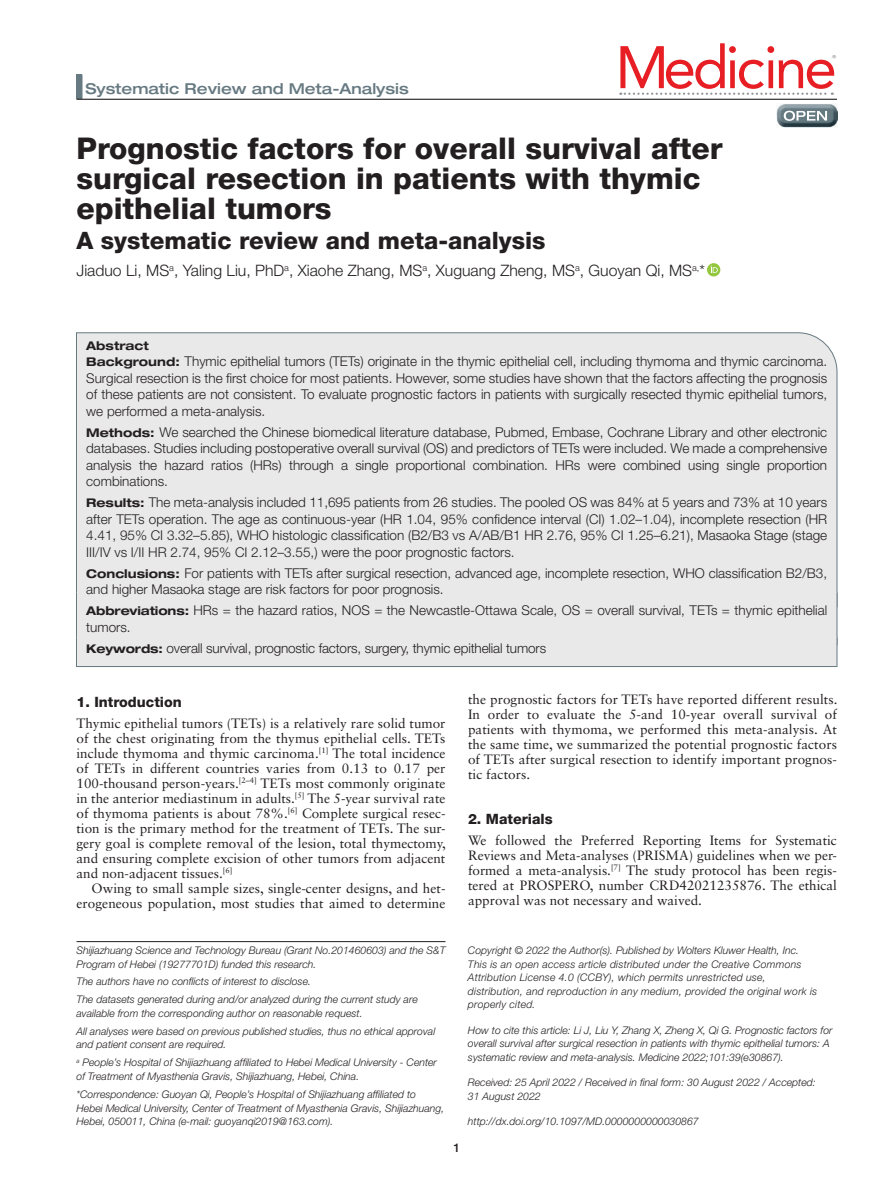
<style>
.page{position:relative;width:891px;height:1188px;background:#fff}
.page>*{position:absolute;margin:0;border:0;box-sizing:border-box;transform-origin:0 0}
.t1{font:59.4px "Avenir";letter-spacing:-.06em;color:#e71e24}
.t2{font:800 30px/30px "Helvetica Neue LT Std";color:#231f20}
.t3{font:800 24px "Helvetica Neue LT Std";color:#231f20}
.t4{font:300 15.75px "Helvetica Neue LT Std";color:#231f20}
.t5{font:500 expanded 15px "Helvetica Neue LT Std";color:#667981}
.t6{font:800 14.25px "Helvetica Neue LT Std";color:#231f20}
.t7{font:300 13.5px/16.5px "Helvetica Neue LT Std";color:#231f20;text-align:justify}
.t8{font:13.5px/15px "Sabon LT Std";letter-spacing:.005em;color:#231f20;text-align:justify}
.t9{font:700 expanded 12px "Helvetica Neue LT Std";color:#231f20}
.t10{font:500 12px "Helvetica Neue LT Std";color:#231f20}
.t11{font:italic 300 10.5px/13.5px "Helvetica Neue LT Std";color:#231f20}
.t12{font:italic 300 10.5px/13.5px "Helvetica Neue LT Std";letter-spacing:.02em;color:#231f20}
.t13{font:500 10.35px "Akzidenz Grotesk BE";color:#909295}
.s1{font-weight:700;font-stretch:expanded;font-size:12px}
</style>
<div class="page">
<div style="left:76px;top:74px;width:6px;height:25px;background:#677981"></div>
<hr style="left:76px;top:99px;width:761px;height:1px;background:#231f20">
<img style="left:776px;top:104px;width:61px;height:24px">
<svg style="left:784px;top:111px;width:43px;height:10px"></svg>
<svg style="left:620px;top:93px;width:213px;height:2px"></svg>
<div style="left:76px;top:332px;width:762px;height:276px;background:#e9e9e9"></div>
<div style="left:76px;top:592px;width:761px;height:54px;background:#e9e9e9"></div>
<div style="left:76px;top:637px;width:761px;height:30px;background:#e9e9e9"></div>
<div style="left:76px;top:637px;width:761px;height:30px;border:1px solid #677981"></div>
<div style="left:707px;top:263px;width:13px;height:13px;background:#93c73e;border-radius:50%"></div>
<svg style="left:711px;top:266px;width:7px;height:7px"></svg>
<hr style="left:76px;top:941px;width:370px;height:1px;background:#231f20">
<p class="t5" style="left:86px;top:80px;width:325px">Systematic Review and Meta-Analysis</p>
<h1 class="t1" style="left:615px;top:33px;width:223px">Medicine</h1>
<p class="t13" style="left:832px;top:52px;width:6px">®</p>
<h2 class="t2" style="left:76px;top:134px;width:648px">Prognostic factors for overall survival after surgical resection in patients with thymic epithelial tumors</h2>
<h3 class="t3" style="left:76px;top:227px;width:471px">A systematic review and meta-analysis</h3>
<p class="t4" style="left:76px;top:261px;width:630px">Jiaduo Li, MS<sup>a</sup>, Yaling Liu, PhD<sup>a</sup>, Xiaohe Zhang, MS<sup>a</sup>, Xuguang Zheng, MS<sup>a</sup>, Guoyan Qi, MS<sup>a,</sup>*</p>
<p class="t9" style="left:86px;top:338px;width:64px">Abstract</p>
<p class="t7" style="left:86px;top:353px;width:743px"><span class="s1">Background:</span> Thymic epithelial tumors (TETs) originate in the thymic epithelial cell, including thymoma and thymic carcinoma.<br>Surgical resection is the first choice for most patients. However, some studies have shown that the factors affecting the prognosis of these patients are not consistent. To evaluate prognostic factors in patients with surgically resected thymic epithelial tumors, we performed a meta-analysis.</p>
<p class="t7" style="left:86px;top:424px;width:743px"><span class="s1">Methods:</span> We searched the Chinese biomedical literature database, Pubmed, Embase, Cochrane Library and other electronic databases. Studies including postoperative overall survival (OS) and predictors of TETs were included. We made a comprehensive analysis the hazard ratios (HRs) through a single proportional combination. HRs were combined using single proportion combinations.</p>
<p class="t7" style="left:86px;top:494px;width:743px"><span class="s1">Results:</span> The meta-analysis included 11,695 patients from 26 studies. The pooled OS was 84% at 5 years and 73% at 10 years after TETs operation. The age as continuous-year (HR 1.04, 95% confidence interval (CI) 1.02–1.04), incomplete resection (HR 4.41, 95% CI 3.32–5.85), WHO histologic classification (B2/B3 vs A/AB/B1 HR 2.76, 95% CI 1.25–6.21), Masaoka Stage (stage III/IV vs I/II HR 2.74, 95% CI 2.12–3.55,) were the poor prognostic factors.</p>
<p class="t7" style="left:86px;top:565px;width:742px"><span class="s1">Conclusions:</span> For patients with TETs after surgical resection, advanced age, incomplete resection, WHO classification B2/B3, and higher Masaoka stage are risk factors for poor prognosis.</p>
<p class="t7" style="left:86px;top:602px;width:743px"><span class="s1">Abbreviations:</span> HRs = the hazard ratios, NOS = the Newcastle-Ottawa Scale, OS = overall survival, TETs = thymic epithelial tumors.</p>
<p class="t7" style="left:86px;top:640px;width:461px"><span class="s1">Keywords:</span> overall survival, prognostic factors, surgery, thymic epithelial tumors</p>
<p class="t6" style="left:76px;top:693px;width:107px">1. Introduction</p>
<p class="t8" style="left:76px;top:716px;width:371px">Thymic epithelial tumors (TETs) is a relatively rare solid tumor of the chest originating from the thymus epithelial cells. TETs include thymoma and thymic carcinoma.<sup>[1]</sup> The total incidence of TETs in different countries varies from 0.13 to 0.17 per 100-thousand person-years.<sup>[2–4]</sup> TETs most commonly originate in the anterior mediastinum in adults.<sup>[5]</sup> The 5-year survival rate of thymoma patients is about 78%.<sup>[6]</sup> Complete surgical resec&shy;tion is the primary method for the treatment of TETs. The sur&shy;gery goal is complete removal of the lesion, total thymectomy, and ensuring complete excision of other tumors from adjacent and non-adjacent tissues.<sup>[6]</sup></p>
<p class="t8" style="left:77px;top:881px;width:371px;text-align:right">Owing to small sample sizes, single-center designs, and het&shy;erogeneous population, most studies that aimed to determine</p>
<p class="t8" style="left:468px;top:692px;width:371px">the prognostic factors for TETs have reported different results.<br>In order to evaluate the 5-and 10-year overall survival of patients with thymoma, we performed this meta-analysis. At the same time, we summarized the potential prognostic factors of TETs after surgical resection to identify important prognos&shy;tic factors.</p>
<p class="t6" style="left:468px;top:810px;width:86px">2. Materials</p>
<p class="t8" style="left:468px;top:833px;width:371px">We followed the Preferred Reporting Items for Systematic Reviews and Meta-analyses (PRISMA) guidelines when we per&shy;formed a meta-analysis.<sup>[7]</sup> The study protocol has been regis&shy;tered at PROSPERO, number CRD42021235876. The ethical approval was not necessary and waived.</p>
<p class="t11" style="left:76px;top:943px;width:371px">Shijiazhuang Science and Technology Bureau (Grant No.201460603) and the S&amp;T<br>Program of Hebei (19277701D) funded this research.</p>
<p class="t11" style="left:76px;top:973px;width:343px;line-height:18px">The authors have no conflicts of interest to disclose.<br>The datasets generated during and/or analyzed during the current study are</p>
<p class="t11" style="left:76px;top:1004px;width:360px;line-height:18px">available from the corresponding author on reasonable request.<br>All analyses were based on previous published studies, thus no ethical approval</p>
<p class="t11" style="left:76px;top:1036px;width:362px;line-height:18px">and patient consent are required.<br><sup>a</sup> People’s Hospital of Shijiazhuang affiliated to Hebei Medical University - Center</p>
<p class="t11" style="left:76px;top:1067px;width:341px;line-height:18px">of Treatment of Myasthenia Gravis, Shijiazhuang, Hebei, China. *Correspondence: Guoyan Qi, People’s Hospital of Shijiazhuang affiliated to</p>
<p class="t11" style="left:76px;top:1101px;width:369px">Hebei Medical University, Center of Treatment of Myasthenia Gravis, Shijiazhuang,<br>Hebei, 050011, China (e-mail: guoyanqi2019@163.com).</p>
<p class="t10" style="left:453px;top:1140px;width:8px">1</p>
<p class="t12" style="left:468px;top:943px;width:351px">Copyright © 2022 the Author(s). Published by Wolters Kluwer Health, Inc.<br>This is an open access article distributed under the Creative Commons Attribution License 4.0 (CCBY), which permits unrestricted use, distribution, and reproduction in any medium, provided the original work is properly cited.</p>
<p class="t11" style="left:468px;top:1023px;width:366px">How to cite this article: Li J, Liu Y, Zhang X, Zheng X, Qi G. Prognostic factors for overall survival after surgical resection in patients with thymic epithelial tumors: A systematic review and meta-analysis. Medicine 2022;101:39(e30867).</p>
<p class="t11" style="left:468px;top:1075px;width:349px">Received: 25 April 2022 / Received in final form: 30 August 2022 / Accepted:<br>31 August 2022</p>
<p class="t11" style="left:468px;top:1114px;width:232px">http://dx.doi.org/10.1097/MD.0000000000030867</p>
</div>
